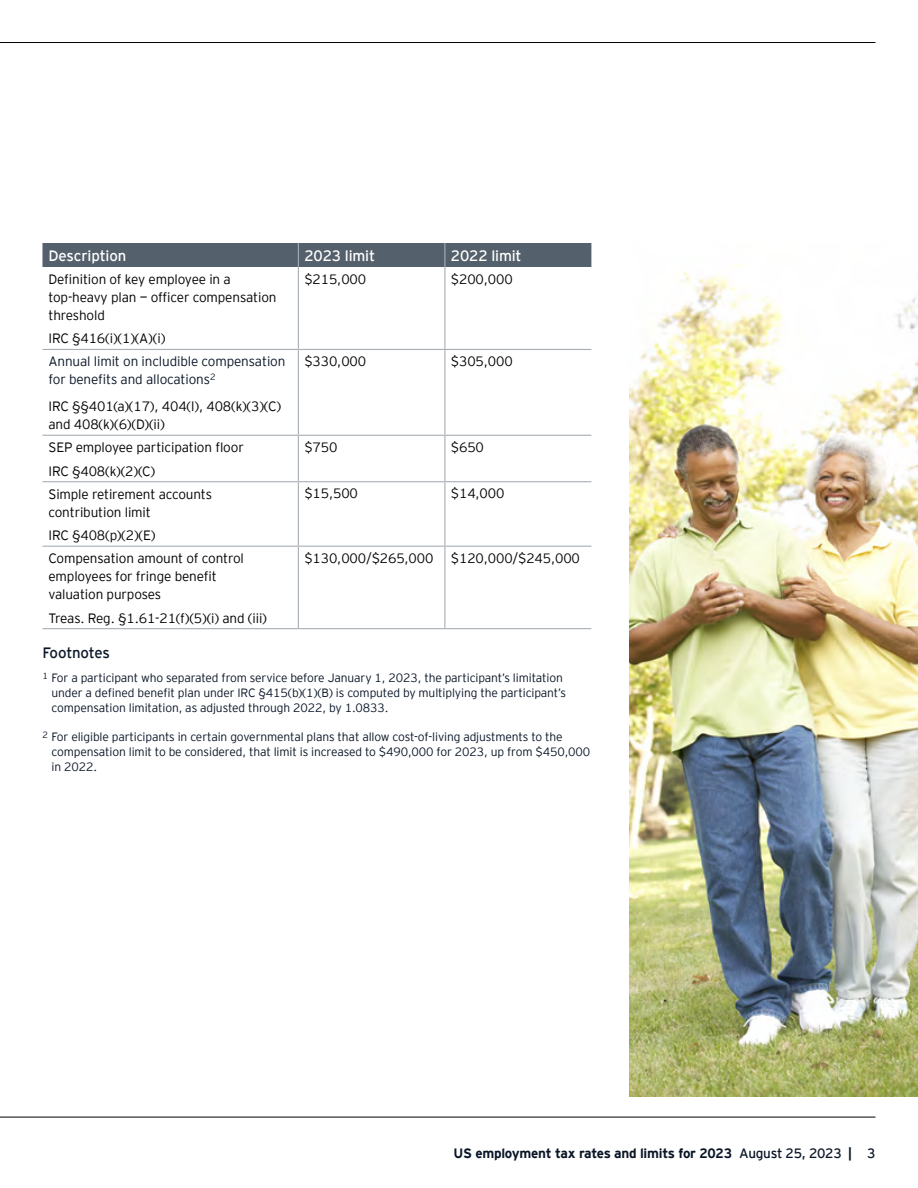
<style>
.page{position:relative;width:918px;height:1188px;background:#fff}
.page>*{position:absolute;margin:0;border:0;box-sizing:border-box;transform-origin:0 0}
.t1{font:15px "EY Interstate";letter-spacing:-.01em;color:#fff}
.t2{font:15px "EY Interstate";letter-spacing:-.015em;color:#0a1627}
.t3{font:300 13.5px/18px "EY Interstate";letter-spacing:-.01em;color:#000}
.t4{font:300 13.5px/18px "EY Interstate";letter-spacing:-.01em;color:#0a1627}
.t5{font:700 13.5px "EY Interstate";letter-spacing:-.02em;color:#0a1627}
.t6{font:300 12px/15px "EY Interstate";letter-spacing:-.01em;color:#0a1627}
.s1{font-weight:400}
</style>
<div class="page">
<hr style="left:0;top:42px;width:875px;height:1px;background:#000">
<hr style="left:0;top:1117px;width:875px;height:1px;background:#000">
<div style="left:42px;top:243px;width:549px;height:24px;background:#54606b"></div>
<hr style="left:298px;top:267px;width:1px;height:82px;background:#a7afb5">
<hr style="left:444px;top:267px;width:1px;height:82px;background:#a7afb5">
<hr style="left:42px;top:349px;width:256px;height:1px;background:#a7afb5">
<hr style="left:298px;top:349px;width:147px;height:1px;background:#a7afb5">
<hr style="left:298px;top:350px;width:1px;height:85px;background:#a7afb5">
<hr style="left:445px;top:349px;width:146px;height:1px;background:#a7afb5">
<hr style="left:444px;top:350px;width:1px;height:85px;background:#a7afb5">
<hr style="left:42px;top:435px;width:256px;height:1px;background:#a7afb5">
<hr style="left:298px;top:435px;width:147px;height:1px;background:#a7afb5">
<hr style="left:298px;top:436px;width:1px;height:45px;background:#a7afb5">
<hr style="left:445px;top:435px;width:146px;height:1px;background:#a7afb5">
<hr style="left:444px;top:436px;width:1px;height:45px;background:#a7afb5">
<hr style="left:42px;top:481px;width:256px;height:1px;background:#a7afb5">
<hr style="left:298px;top:481px;width:147px;height:1px;background:#a7afb5">
<hr style="left:298px;top:482px;width:1px;height:64px;background:#a7afb5">
<hr style="left:445px;top:481px;width:146px;height:1px;background:#a7afb5">
<hr style="left:444px;top:482px;width:1px;height:64px;background:#a7afb5">
<hr style="left:42px;top:546px;width:256px;height:1px;background:#a7afb5">
<hr style="left:298px;top:546px;width:147px;height:1px;background:#a7afb5">
<hr style="left:445px;top:546px;width:146px;height:1px;background:#a7afb5">
<hr style="left:298px;top:547px;width:1px;height:81px;background:#a7afb5">
<hr style="left:444px;top:547px;width:1px;height:81px;background:#a7afb5">
<hr style="left:42px;top:628px;width:256px;height:1px;background:#a7afb5">
<hr style="left:298px;top:628px;width:147px;height:1px;background:#a7afb5">
<hr style="left:445px;top:628px;width:146px;height:1px;background:#a7afb5">
<img style="left:630px;top:264px;width:288px;height:833px">
<p class="t1" style="left:48px;top:245px;width:79px">Description</p>
<p class="t1" style="left:304px;top:245px;width:72px">2023 limit</p>
<p class="t1" style="left:451px;top:245px;width:72px">2022 limit</p>
<p class="t3" style="left:48px;top:269px;width:230px">Definition of key employee in a top‑heavy plan — officer compensation threshold</p>
<p class="t3" style="left:48px;top:329px;width:118px">IRC §416(i)(1)(A)(i)</p>
<p class="t3" style="left:304px;top:269px;width:63px">$215,000</p>
<p class="t3" style="left:451px;top:269px;width:63px">$200,000</p>
<p class="t4" style="left:48px;top:352px;width:238px">Annual limit on includible compensation for benefits and allocations<sup>2</sup></p>
<p class="t3" style="left:48px;top:397px;width:234px">IRC §§401(a)(17), 404(l), 408(k)(3)(C) and 408(k)(6)(D)(ii)</p>
<p class="t3" style="left:304px;top:352px;width:63px">$330,000</p>
<p class="t3" style="left:451px;top:352px;width:63px">$305,000</p>
<p class="t3" style="left:48px;top:435px;width:197px;line-height:23.7px">SEP employee participation floor<br>IRC §408(k)(2)(C)</p>
<p class="t3" style="left:304px;top:437px;width:35px">$750</p>
<p class="t3" style="left:451px;top:437px;width:35px">$650</p>
<p class="t3" style="left:48px;top:484px;width:165px">Simple retirement accounts contribution limit</p>
<p class="t3" style="left:48px;top:526px;width:109px">IRC §408(p)(2)(E)</p>
<p class="t3" style="left:304px;top:484px;width:55px">$15,500</p>
<p class="t3" style="left:451px;top:484px;width:55px">$14,000</p>
<p class="t3" style="left:48px;top:548px;width:197px">Compensation amount of control employees for fringe benefit valuation purposes</p>
<p class="t3" style="left:48px;top:608px;width:220px">Treas. Reg. §1.61-21(f)(5)(i) and (iii)</p>
<p class="t3" style="left:304px;top:548px;width:131px">$130,000/$265,000</p>
<p class="t3" style="left:451px;top:548px;width:131px">$120,000/$245,000</p>
<p class="t2" style="left:42px;top:643px;width:69px">Footnotes</p>
<p class="t6" style="left:51px;top:670px;width:516px;text-indent:-9px"><sup>1</sup> For a participant who separated from service before January 1, 2023, the participant’s limitation under a defined benefit plan under IRC §415(b)(1)(B) is computed by multiplying the participant’s compensation limitation, as adjusted through 2022, by 1.0833.</p>
<p class="t6" style="left:51px;top:729px;width:540px;text-indent:-9px"><sup>2</sup> For eligible participants in certain governmental plans that allow cost-of-living adjustments to the compensation limit to be considered, that limit is increased to $490,000 for 2023, up from $450,000 in 2022.</p>
<p class="t5" style="left:454px;top:1144px;width:423px">US employment tax rates and limits for 2023 <span class="s1">August 25, 2023</span> | <span class="s1">3</span></p>
</div>
